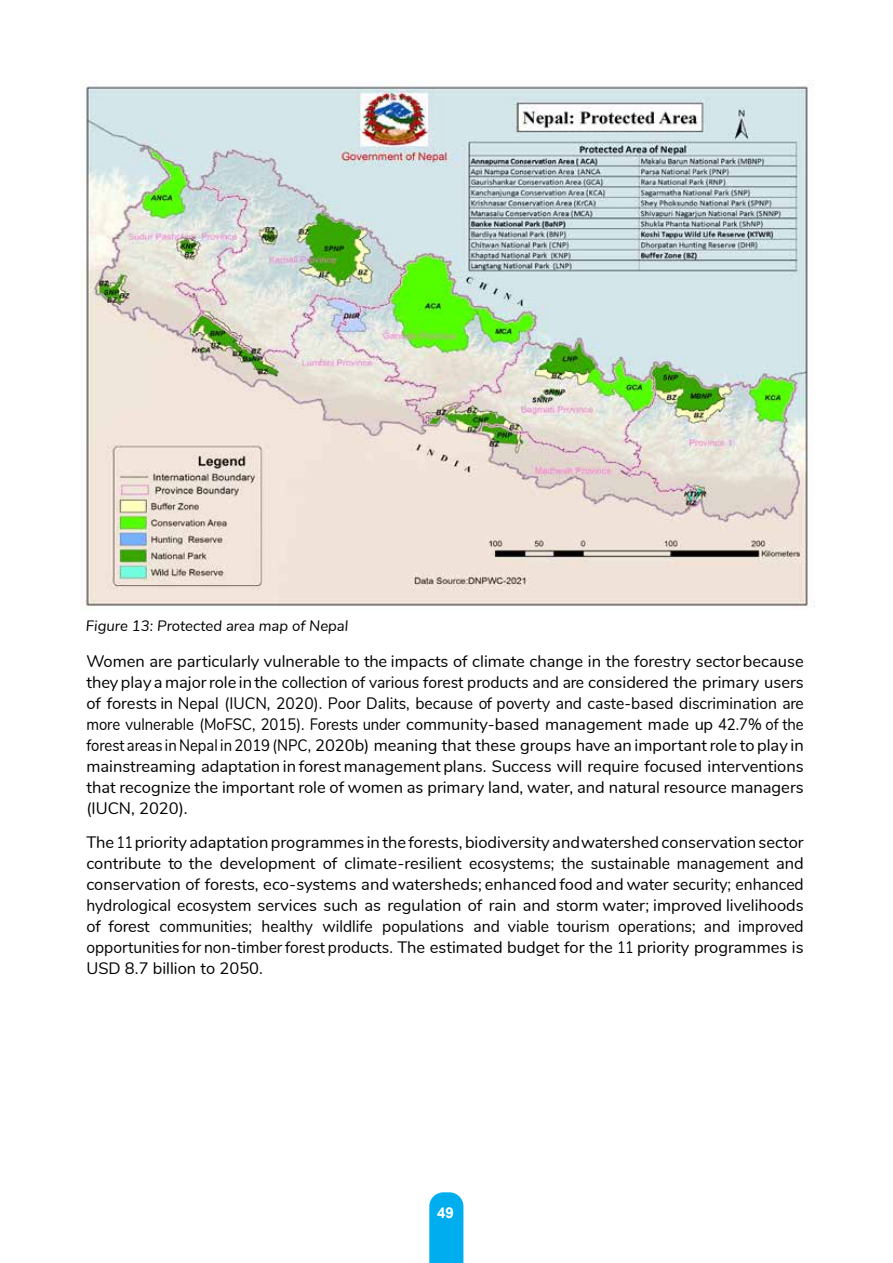
<style>
.page{position:relative;width:893px;height:1263px;background:#fff}
.page>*{position:absolute;margin:0;border:0;box-sizing:border-box;transform-origin:0 0}
.t1{font:16.5px/21px "Nunito";color:#000;text-align:justify}
.t2{font:italic 15px "Nunito";color:#000}
.t3{font:700 15px "Arial";color:#fff}
</style>
<div class="page">
<svg style="left:429px;top:1192px;width:34px;height:71px;background:#0bb1ef"></svg>
<img style="left:81px;top:80px;width:734px;height:528px">
<p class="t2" style="left:86px;top:614px;width:264px">Figure 13: Protected area map of Nepal</p>
<p class="t1" style="left:86px;top:650px;width:719px">Women are particularly vulnerable to the impacts of climate change in the forestry sector because they play a major role in the collection of various forest products and are considered the primary users of forests in Nepal (IUCN, 2020). Poor Dalits, because of poverty and caste-based discrimination are more vulnerable (MoFSC, 2015). Forests under community-based management made up 42.7% of the forest areas in Nepal in 2019 (NPC, 2020b) meaning that these groups have an important role to play in mainstreaming adaptation in forest management plans. Success will require focused interventions that recognize the important role of women as primary land, water, and natural resource managers (IUCN, 2020).</p>
<p class="t1" style="left:86px;top:831px;width:719px">The 11 priority adaptation programmes in the forests, biodiversity and watershed conservation sector contribute to the development of climate-resilient ecosystems; the sustainable management and conservation of forests, eco-systems and watersheds; enhanced food and water security; enhanced hydrological ecosystem services such as regulation of rain and storm water; improved livelihoods of forest communities; healthy wildlife populations and viable tourism operations; and improved opportunities for non-timber forest products. The estimated budget for the 11 priority programmes is USD 8.7 billion to 2050.</p>
<p class="t3" style="left:437px;top:1202px;width:18px">49</p>
</div>
